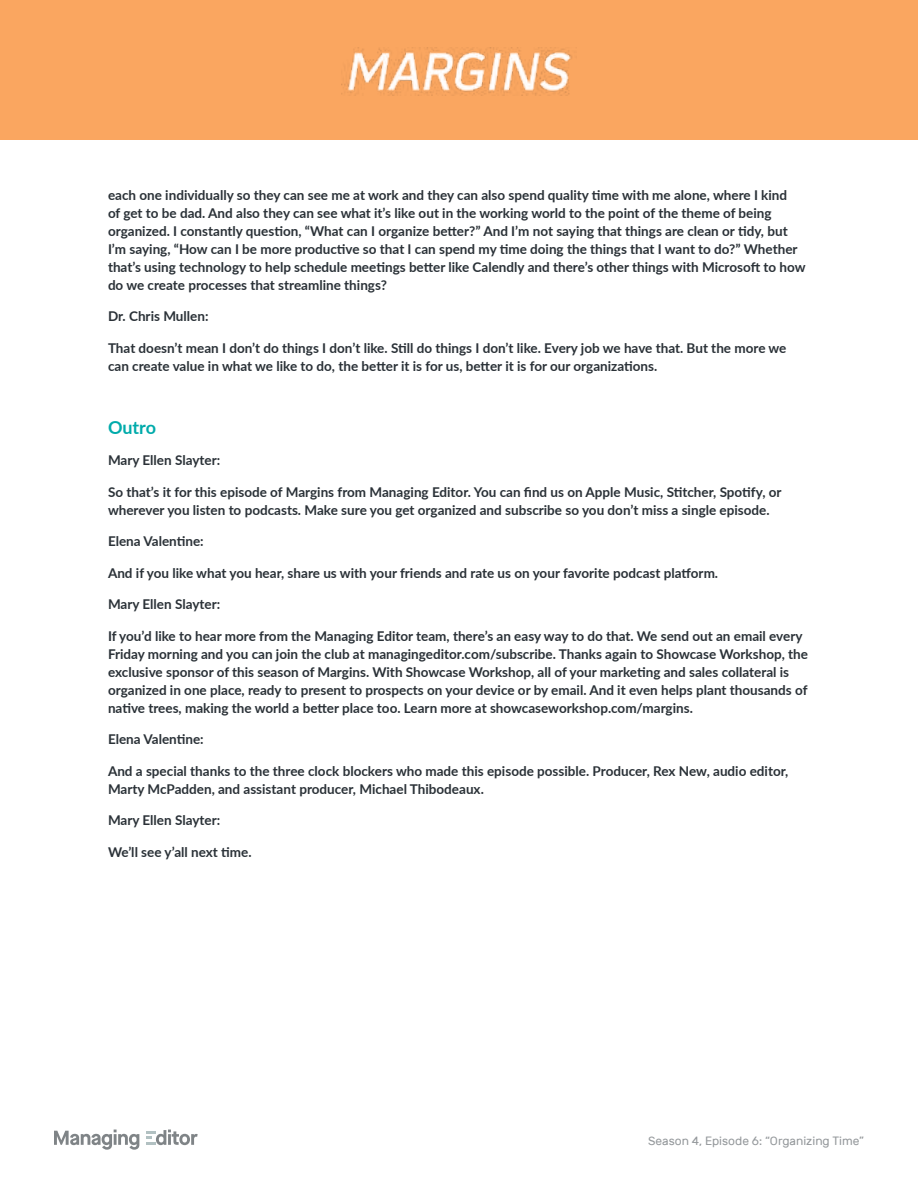
<style>
.page{position:relative;width:918px;height:1188px;background:#fff}
.page>*{position:absolute;margin:0;border:0;box-sizing:border-box;transform-origin:0 0}
.t1{font:700 18px "Lato";letter-spacing:-.005em;color:#00abab}
.t2{font:700 13.5px/18px "Lato";color:#2a3137}
.t3{font:12px "Rubik";color:#94989b}
</style>
<div class="page">
<div style="left:0;top:0;width:918px;height:140px;background:#faa660"></div>
<img style="left:342px;top:48px;width:230px;height:47px">
<svg style="left:54px;top:1130px;width:85px;height:20px"></svg>
<svg style="left:146px;top:1130px;width:52px;height:15px"></svg>
<p class="t2" style="left:108px;top:185px;width:699px">each one individually so they can see me at work and they can also spend quality time with me alone, where I kind<br>of get to be dad. And also they can see what it’s like out in the working world to the point of the theme of being organized. I constantly question, “What can I organize better?” And I’m not saying that things are clean or tidy, but I’m saying, “How can I be more productive so that I can spend my time doing the things that I want to do?” Whether that’s using technology to help schedule meetings better like Calendly and there’s other things with Microsoft to how do we create processes that streamline things?</p>
<p class="t2" style="left:108px;top:307px;width:102px">Dr. Chris Mullen:</p>
<p class="t2" style="left:108px;top:338px;width:680px">That doesn’t mean I don’t do things I don’t like. Still do things I don’t like. Every job we have that. But the more we can create value in what we like to do, the better it is for us, better it is for our organizations.</p>
<h1 class="t1" style="left:108px;top:420px;width:50px">Outro</h1>
<p class="t2" style="left:108px;top:453px;width:114px">Mary Ellen Slayter:</p>
<p class="t2" style="left:108px;top:482px;width:675px">So that’s it for this episode of Margins from Managing Editor. You can find us on Apple Music, Stitcher, Spotify, or wherever you listen to podcasts. Make sure you get organized and subscribe so you don’t miss a single episode.</p>
<p class="t2" style="left:108px;top:532px;width:97px">Elena Valentine:</p>
<p class="t2" style="left:108px;top:563px;width:612px">And if you like what you hear, share us with your friends and rate us on your favorite podcast platform.</p>
<p class="t2" style="left:108px;top:597px;width:114px">Mary Ellen Slayter:</p>
<p class="t2" style="left:108px;top:626px;width:702px">If you’d like to hear more from the Managing Editor team, there’s an easy way to do that. We send out an email every Friday morning and you can join the club at managingeditor.com/subscribe. Thanks again to Showcase Workshop, the exclusive sponsor of this season of Margins. With Showcase Workshop, all of your marketing and sales collateral is organized in one place, ready to present to prospects on your device or by email. And it even helps plant thousands of native trees, making the world a better place too. Learn more at showcaseworkshop.com/margins.</p>
<p class="t2" style="left:108px;top:730px;width:97px">Elena Valentine:</p>
<p class="t2" style="left:108px;top:761px;width:682px">And a special thanks to the three clock blockers who made this episode possible. Producer, Rex New, audio editor,<br>Marty McPadden, and assistant producer, Michael Thibodeaux.</p>
<p class="t2" style="left:108px;top:813px;width:114px">Mary Ellen Slayter:</p>
<p class="t2" style="left:108px;top:842px;width:145px">We’ll see y’all next time.</p>
<p class="t3" style="left:648px;top:1137px;width:217px">Season 4, Episode 6: “Organizing Time”</p>
</div>
